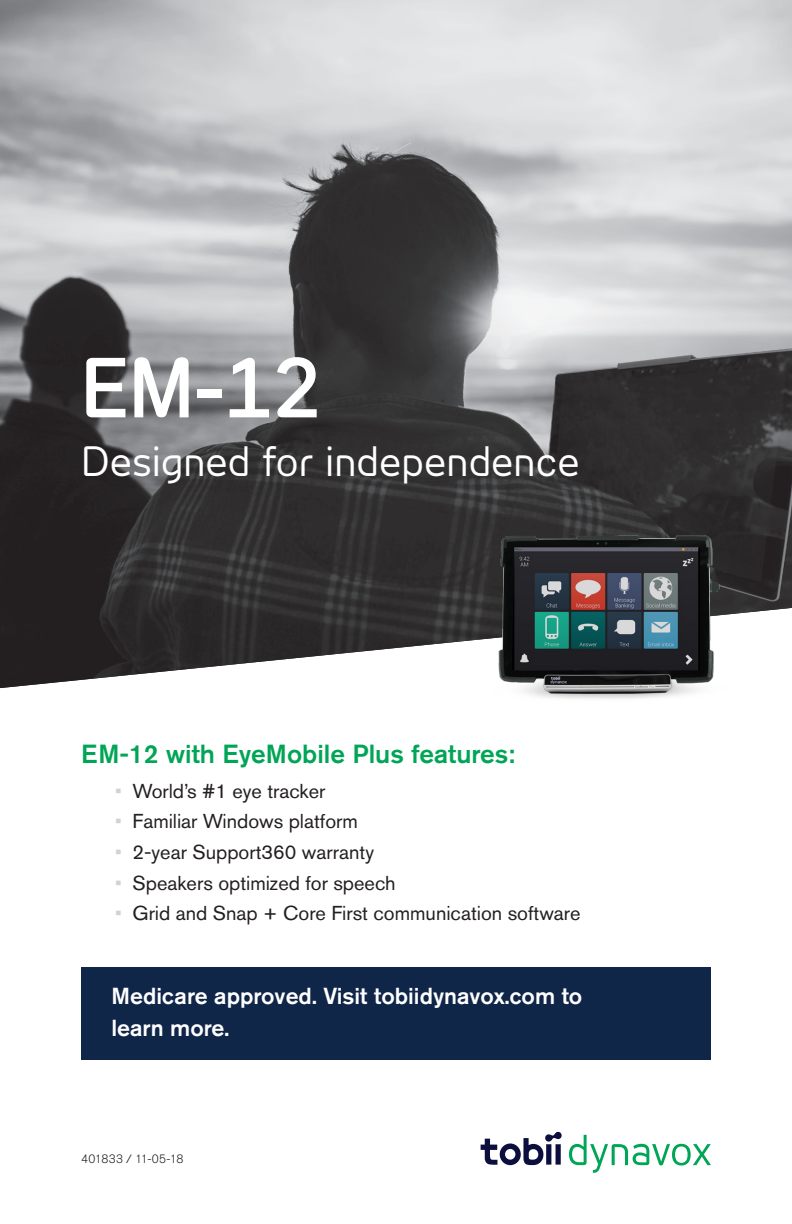
<style>
.page{position:relative;width:792px;height:1224px;background:#fff}
.page>*{position:absolute;margin:0;border:0;box-sizing:border-box;transform-origin:0 0}
.t1{font:600 80px "Tele Voice";color:#fff}
.t2{font:40px "Tele Voice";color:#fff}
.t3{font:500 26px "Akzidenz Grotesk BE";color:#00a556}
.t4{font:500 23px/32px "Akzidenz Grotesk BE";color:#fff}
.t5{font:20px "Akzidenz Grotesk BE";color:#231f20}
.t6{font:300 12px "Akzidenz Grotesk BE";color:#231f20}
.s1{color:#d1d2d4}
</style>
<div class="page">
<img style="left:0;top:0;width:792px;height:688px">
<svg style="left:569px;top:1135px;width:142px;height:38px"></svg>
<svg style="left:481px;top:1132px;width:81px;height:33px"></svg>
<div style="left:81px;top:967px;width:630px;height:92px;background:#102649"></div>
<img style="left:488px;top:525px;width:257px;height:174px">
<p class="t1" style="left:81px;top:342px;width:241px">EM-12</p>
<p class="t2" style="left:81px;top:439px;width:500px">Designed for independence</p>
<p class="t3" style="left:81px;top:738px;width:435px">EM-12 with EyeMobile Plus features:</p>
<p class="t5" style="left:115px;top:779px;width:212px"><span class="s1">•</span> World’s #1 eye tracker</p>
<p class="t5" style="left:115px;top:809px;width:244px"><span class="s1">•</span> Familiar Windows platform</p>
<p class="t5" style="left:115px;top:840px;width:261px"><span class="s1">•</span> 2-year Support360 warranty</p>
<p class="t5" style="left:115px;top:871px;width:282px"><span class="s1">•</span> Speakers optimized for speech</p>
<p class="t5" style="left:115px;top:901px;width:467px"><span class="s1">•</span> Grid and Snap + Core First communication software</p>
<p class="t4" style="left:111px;top:980px;width:472px">Medicare approved. Visit tobiidynavox.com to learn more.</p>
<p class="t6" style="left:81px;top:1152px;width:104px">401833 / 11-05-18</p>
</div>
